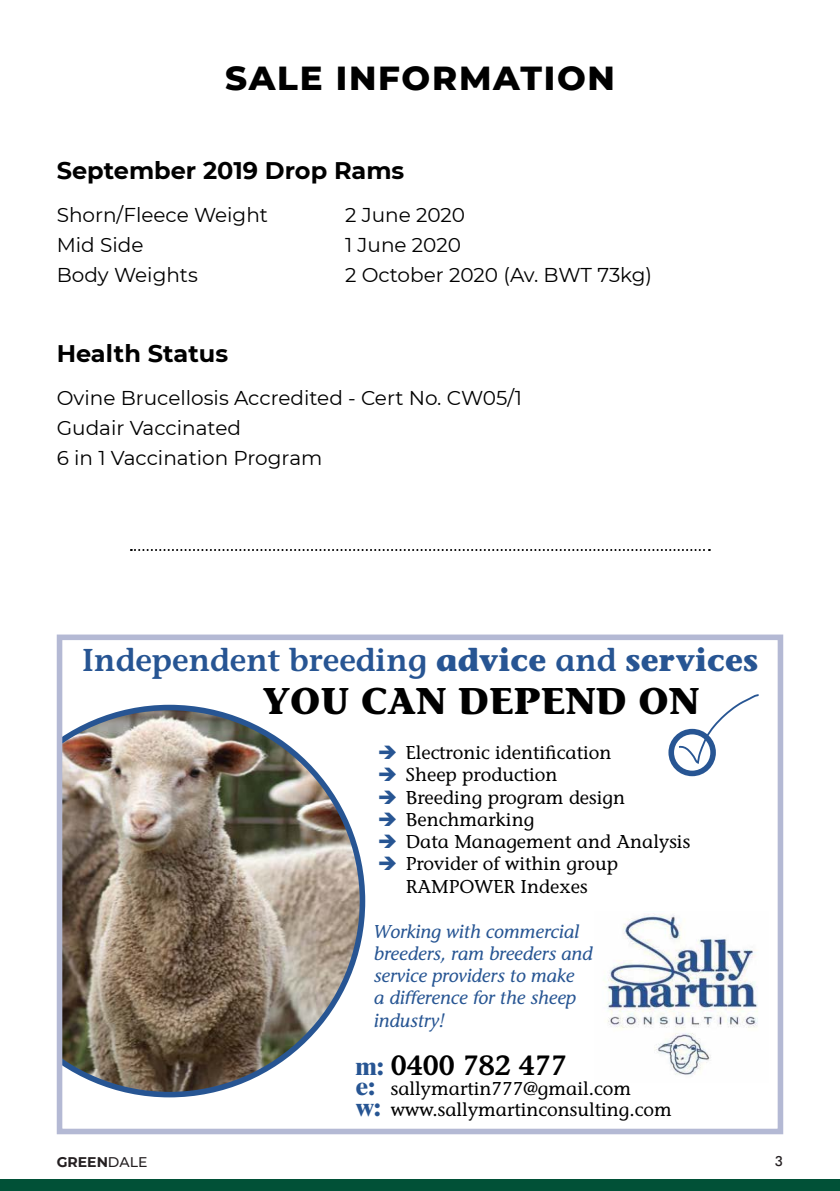
<style>
.page{position:relative;width:840px;height:1191px;background:#fff}
.page>*{position:absolute;margin:0;border:0;box-sizing:border-box;transform-origin:0 0}
.t1{font:700 37.2px "Stone Informal";color:#000}
.t2{font:800 34px "Montserrat";letter-spacing:.05em;color:#000}
.t3{font:600 31.6px "Stone Informal";color:#275593}
.t4{font:600 27.8px "Stone Informal";color:#000}
.t5{font:700 24px "Montserrat";color:#000}
.t6{font:20px/30px "Montserrat";color:#000}
.t7{font:18.6px/22.2px "Stone Informal";color:#000;text-align:center}
.t8{font:italic 18.6px/22.2px "Stone Informal";color:#275593}
.t9{font:700 14px "Montserrat";color:#241f21}
.t10{font:500 14px "Futura BT";color:#241f21}
.s1{font-weight:700}
.s2{color:#275593}
.s3{font-family:"Times Ten Cyr";font-weight:700;font-size:26px;color:#275593}
.s4{font-weight:500}
</style>
<div class="page">
<div style="left:0;top:1179px;width:839px;height:12px;background:#015137"></div>
<img style="left:604px;top:913px;width:154px;height:162px">
<svg style="left:676px;top:694px;width:83px;height:71px"></svg>
<div style="left:668px;top:729px;width:47px;height:47px;border:6px solid #275593;border-radius:50%"></div>
<img style="left:64px;top:705px;width:301px;height:392px">
<div style="left:57px;top:634px;width:725px;height:500px;border:6px solid #b4b9d4"></div>
<svg style="left:131px;top:549px;width:578px;height:2px"></svg>
<h2 class="t2" style="left:225px;top:53px;width:391px">SALE INFORMATION</h2>
<p class="t5" style="left:57px;top:153px;width:349px">September 2019 Drop Rams</p>
<p class="t6" style="left:57px;top:199px;width:213px">Shorn/Fleece Weight</p>
<p class="t6" style="left:345px;top:199px;width:121px">2 June 2020</p>
<p class="t6" style="left:57px;top:229px;width:88px">Mid Side</p>
<p class="t6" style="left:345px;top:229px;width:117px">1 June 2020</p>
<p class="t6" style="left:57px;top:259px;width:142px">Body Weights</p>
<p class="t6" style="left:345px;top:259px;width:308px">2 October 2020 (Av. BWT 73kg)</p>
<p class="t5" style="left:57px;top:336px;width:173px">Health Status</p>
<p class="t6" style="left:57px;top:382px;width:466px">Ovine Brucellosis Accredited - Cert No. CW05/1<br>Gudair Vaccinated<br>6 in 1 Vaccination Program</p>
<h3 class="t3" style="left:82px;top:641px;width:677px">Independent breeding <span class="s1">advice</span> and <span class="s1">services</span></h3>
<h1 class="t1" style="left:262px;top:678px;width:437px">YOU CAN DEPEND ON</h1>
<p class="t7" style="left:377px;top:741px;width:235px"><span class="s2">➔</span> Electronic identification</p>
<p class="t7" style="left:377px;top:764px;width:181px"><span class="s2">➔</span> Sheep production</p>
<p class="t7" style="left:377px;top:786px;width:248px"><span class="s2">➔</span> Breeding program design</p>
<p class="t7" style="left:377px;top:808px;width:158px"><span class="s2">➔</span> Benchmarking</p>
<p class="t7" style="left:377px;top:830px;width:314px"><span class="s2">➔</span> Data Management and Analysis</p>
<p class="t7" style="left:377px;top:853px;width:241px"><span class="s2">➔</span> Provider of within group<br>RAMPOWER Indexes</p>
<p class="t8" style="left:374px;top:920px;width:220px">Working with commercial breeders, ram breeders and service providers to make<br>a difference for the sheep industry!</p>
<h3 class="t4" style="left:355px;top:1048px;width:212px"><span class="s3">m:</span> 0400 782 477</h3>
<p class="t7" style="left:355px;top:1078px;width:317px;line-height:20.4px;text-align:left"><span class="s3">e:</span> sallymartin777@gmail.com<br><span class="s3">w:</span> www.sallymartinconsulting.com</p>
<p class="t9" style="left:57px;top:1152px;width:92px">GREEN<span class="s4">DALE</span></p>
<p class="t10" style="left:774px;top:1152px;width:10px">3</p>
</div>
